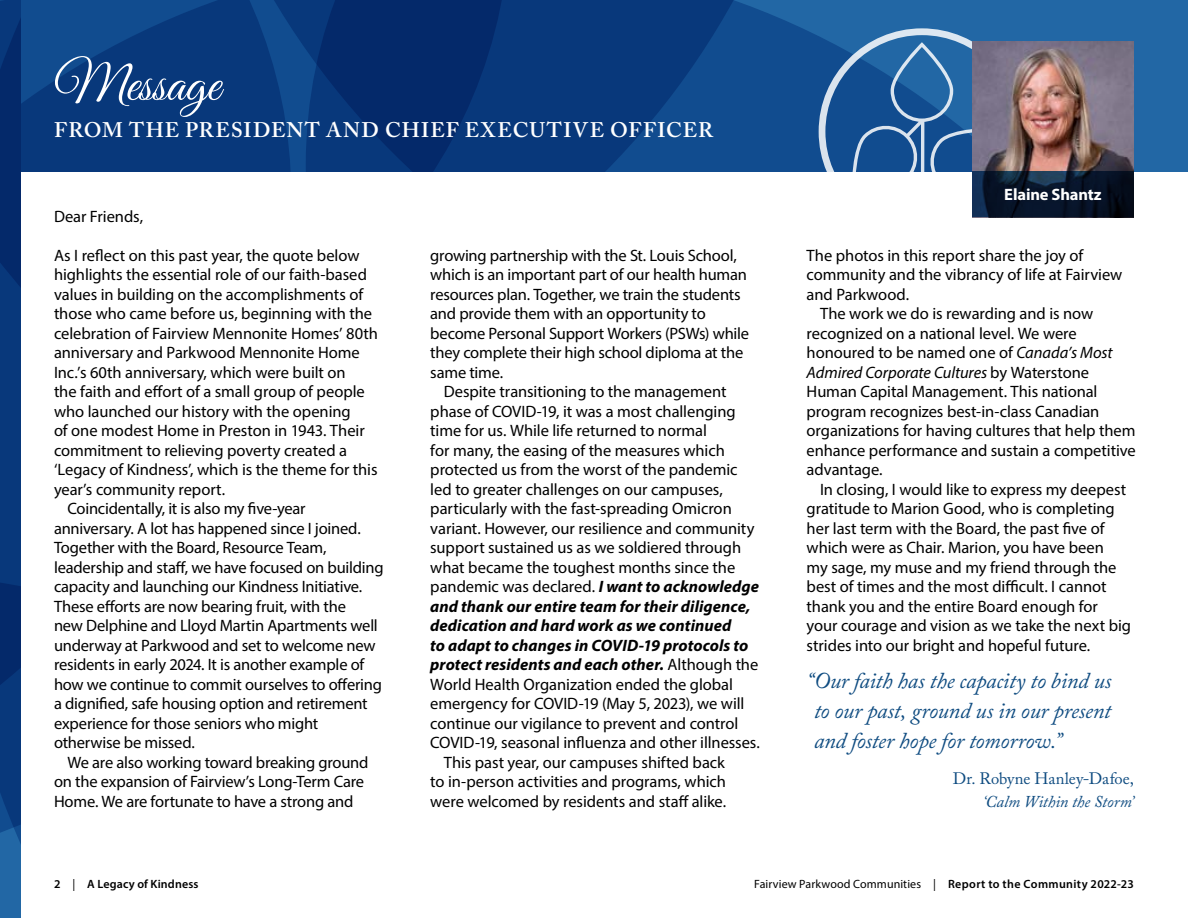
<style>
.page{position:relative;width:1188px;height:918px;background:#fff}
.page>*{position:absolute;margin:0;border:0;box-sizing:border-box;transform-origin:0 0}
.t1{font:54px "Great Vibes";color:#fff}
.t2{font:italic 22.5px/30px "Adobe Caslon Pro";letter-spacing:-.01em;color:#0f4c81;text-align:justify}
.t3{font:600 21px "Adobe Caslon Pro";letter-spacing:.06em;color:#fff}
.t4{font:16.5px/19.5px "Myriad Pro";letter-spacing:-.005em;color:#000}
.t5{font:italic 700 16.5px "Myriad Pro";letter-spacing:.005em;color:#000}
.t6{font:italic 16.5px "Myriad Pro";letter-spacing:-.005em;color:#000}
.t7{font:16.5px "Adobe Caslon Pro";color:#0f4c81}
.t8{font:italic 16.5px "Adobe Caslon Pro";letter-spacing:-.005em;color:#0f4c81}
.t9{font:700 16.5px "Myriad Pro";letter-spacing:-.01em;color:#fff}
.t10{font:12px "Myriad Pro";letter-spacing:.005em;color:#000}
.t11{font:600 12px "Myriad Pro";letter-spacing:.01em;color:#000}
.s1{font-weight:700;font-style:italic}
.s2{font-weight:400;font-style:normal}
.s3{font-style:italic}
.s4{font-style:normal}
.s5{font-weight:400}
.s6{font-weight:600}
</style>
<div class="page">
<svg style="left:20px;top:0;width:271px;height:171px;background:#0a3c7f"></svg>
<svg style="left:306px;top:0;width:881px;height:171px;background:#0e4284"></svg>
<svg style="left:1187px;top:0;width:1px;height:171px"></svg>
<svg style="left:819px;top:28px;width:206px;height:144px;background:#346ba4"></svg>
<img style="left:972px;top:42px;width:162px;height:129px">
<svg style="left:0;top:0;width:20px;height:918px;background:#093779"></svg>
<svg style="left:972px;top:171px;width:162px;height:46px;background:#09172c"></svg>
<h1 class="t1" style="left:54px;top:54px;width:168px">Message</h1>
<p class="t3" style="left:54px;top:118px;width:661px">FROM THE PRESIDENT AND CHIEF EXECUTIVE OFFICER</p>
<p class="t4" style="left:54px;top:206px;width:91px">Dear Friends,</p>
<p class="t4" style="left:54px;top:245px;width:307px">As I reflect on this past year, the quote below</p>
<p class="t4" style="left:54px;top:265px;width:314px">highlights the essential role of our faith-based</p>
<p class="t4" style="left:54px;top:284px;width:311px">values in building on the accomplishments of</p>
<p class="t4" style="left:54px;top:304px;width:320px">those who came before us, beginning with the</p>
<p class="t4" style="left:54px;top:323px;width:325px">celebration of Fairview Mennonite Homes’ 80th</p>
<p class="t4" style="left:54px;top:343px;width:307px">anniversary and Parkwood Mennonite Home</p>
<p class="t4" style="left:54px;top:362px;width:293px">Inc.’s 60th anniversary, which were built on</p>
<p class="t4" style="left:54px;top:382px;width:312px">the faith and effort of a small group of people</p>
<p class="t4" style="left:54px;top:401px;width:298px">who launched our history with the opening</p>
<p class="t4" style="left:54px;top:421px;width:312px">of one modest Home in Preston in 1943. Their</p>
<p class="t4" style="left:54px;top:440px;width:295px">commitment to relieving poverty created a</p>
<p class="t4" style="left:54px;top:460px;width:325px">‘Legacy of Kindness’, which is the theme for this</p>
<p class="t4" style="left:54px;top:479px;width:173px">year’s community report.</p>
<p class="t4" style="left:67px;top:499px;width:240px">Coincidentally, it is also my five-year</p>
<p class="t4" style="left:54px;top:518px;width:308px">anniversary. A lot has happened since I joined.</p>
<p class="t4" style="left:54px;top:538px;width:274px">Together with the Board, Resource Team,</p>
<p class="t4" style="left:54px;top:557px;width:331px">leadership and staff, we have focused on building</p>
<p class="t4" style="left:54px;top:577px;width:310px">capacity and launching our Kindness Initiative.</p>
<p class="t4" style="left:54px;top:596px;width:294px">These efforts are now bearing fruit, with the</p>
<p class="t4" style="left:54px;top:616px;width:325px">new Delphine and Lloyd Martin Apartments well</p>
<p class="t4" style="left:54px;top:635px;width:323px">underway at Parkwood and set to welcome new</p>
<p class="t4" style="left:54px;top:655px;width:312px">residents in early 2024. It is another example of</p>
<p class="t4" style="left:54px;top:674px;width:330px">how we continue to commit ourselves to offering</p>
<p class="t4" style="left:54px;top:694px;width:315px">a dignified, safe housing option and retirement</p>
<p class="t4" style="left:54px;top:713px;width:266px">experience for those seniors who might</p>
<p class="t4" style="left:54px;top:733px;width:142px">otherwise be missed.</p>
<p class="t4" style="left:67px;top:752px;width:303px">We are also working toward breaking ground</p>
<p class="t4" style="left:54px;top:772px;width:312px">on the expansion of Fairview’s Long-Term Care</p>
<p class="t4" style="left:54px;top:791px;width:301px">Home. We are fortunate to have a strong and</p>
<p class="t4" style="left:430px;top:245px;width:320px">growing partnership with the St. Louis School, which is an important part of our health human resources plan. Together, we train the students and provide them with an opportunity to become Personal Support Workers (PSWs) while they complete their high school diploma at the same time.</p>
<p class="t4" style="left:444px;top:382px;width:284px">Despite transitioning to the management</p>
<p class="t4" style="left:430px;top:401px;width:307px">phase of COVID-19, it was a most challenging</p>
<p class="t4" style="left:430px;top:421px;width:278px">time for us. While life returned to normal</p>
<p class="t4" style="left:430px;top:440px;width:296px">for many, the easing of the measures which</p>
<p class="t4" style="left:430px;top:460px;width:309px">protected us from the worst of the pandemic</p>
<p class="t4" style="left:430px;top:479px;width:294px">led to greater challenges on our campuses,</p>
<p class="t4" style="left:430px;top:499px;width:303px">particularly with the fast-spreading Omicron</p>
<p class="t4" style="left:430px;top:518px;width:326px">variant. However, our resilience and community</p>
<p class="t4" style="left:430px;top:538px;width:312px">support sustained us as we soldiered through</p>
<p class="t4" style="left:430px;top:557px;width:307px">what became the toughest months since the</p>
<p class="t4" style="left:430px;top:577px;width:330px">pandemic was declared. <span class="s1">I want to acknowledge</span></p>
<p class="t5" style="left:430px;top:595px;width:322px">and thank our entire team for their diligence,</p>
<p class="t5" style="left:430px;top:615px;width:303px">dedication and hard work as we continued</p>
<p class="t5" style="left:430px;top:634px;width:320px">to adapt to changes in COVID-19 protocols to</p>
<p class="t5" style="left:430px;top:654px;width:330px">protect residents and each other. <span class="s2">Although the</span></p>
<p class="t4" style="left:430px;top:674px;width:304px">World Health Organization ended the global</p>
<p class="t4" style="left:430px;top:694px;width:316px">emergency for COVID-19 (May 5, 2023), we will</p>
<p class="t4" style="left:430px;top:713px;width:310px">continue our vigilance to prevent and control</p>
<p class="t4" style="left:430px;top:733px;width:331px">COVID-19, seasonal influenza and other illnesses.</p>
<p class="t4" style="left:444px;top:752px;width:283px">This past year, our campuses shifted back</p>
<p class="t4" style="left:430px;top:772px;width:297px">to in-person activities and programs, which</p>
<p class="t4" style="left:430px;top:791px;width:297px">were welcomed by residents and staff alike.</p>
<p class="t9" style="left:1004px;top:184px;width:99px">Elaine Shantz</p>
<p class="t4" style="left:807px;top:245px;width:278px">The photos in this report share the joy of</p>
<p class="t4" style="left:807px;top:265px;width:317px">community and the vibrancy of life at Fairview</p>
<p class="t4" style="left:807px;top:284px;width:104px">and Parkwood.</p>
<p class="t4" style="left:820px;top:304px;width:275px">The work we do is rewarding and is now</p>
<p class="t4" style="left:807px;top:323px;width:272px">recognized on a national level. We were</p>
<p class="t4" style="left:807px;top:343px;width:308px">honoured to be named one of <span class="s3">Canada’s Most</span></p>
<p class="t6" style="left:807px;top:362px;width:284px">Admired Corporate Cultures <span class="s4">by Waterstone</span></p>
<p class="t4" style="left:807px;top:382px;width:292px">Human Capital Management. This national</p>
<p class="t4" style="left:807px;top:401px;width:294px">program recognizes best-in-class Canadian</p>
<p class="t4" style="left:807px;top:421px;width:330px">organizations for having cultures that help them</p>
<p class="t4" style="left:807px;top:440px;width:331px">enhance performance and sustain a competitive</p>
<p class="t4" style="left:807px;top:460px;width:78px">advantage.</p>
<p class="t4" style="left:820px;top:479px;width:308px">In closing, I would like to express my deepest</p>
<p class="t4" style="left:807px;top:499px;width:310px">gratitude to Marion Good, who is completing</p>
<p class="t4" style="left:807px;top:518px;width:299px">her last term with the Board, the past five of</p>
<p class="t4" style="left:807px;top:538px;width:299px">which were as Chair. Marion, you have been</p>
<p class="t4" style="left:807px;top:557px;width:311px">my sage, my muse and my friend through the</p>
<p class="t4" style="left:807px;top:577px;width:301px">best of times and the most difficult. I cannot</p>
<p class="t4" style="left:807px;top:596px;width:293px">thank you and the entire Board enough for</p>
<p class="t4" style="left:807px;top:616px;width:326px">your courage and vision as we take the next big</p>
<p class="t4" style="left:807px;top:635px;width:285px">strides into our bright and hopeful future.</p>
<h2 class="t2" style="left:814px;top:666px;width:299px;text-indent:-7px">“Our faith has the capacity to bind us to our past, ground us in our present and foster hope for tomorrow.”</h2>
<p class="t7" style="left:953px;top:769px;width:183px">Dr. Robyne Hanley-Dafoe,</p>
<p class="t8" style="left:983px;top:792px;width:153px">‘Calm Within the Storm’</p>
<p class="t11" style="left:54px;top:876px;width:146px">2 <span class="s5">|</span> A Legacy of Kindness</p>
<p class="t10" style="left:754px;top:877px;width:381px">Fairview Parkwood Communities | <span class="s6">Report to the Community 2022-23</span></p>
</div>
